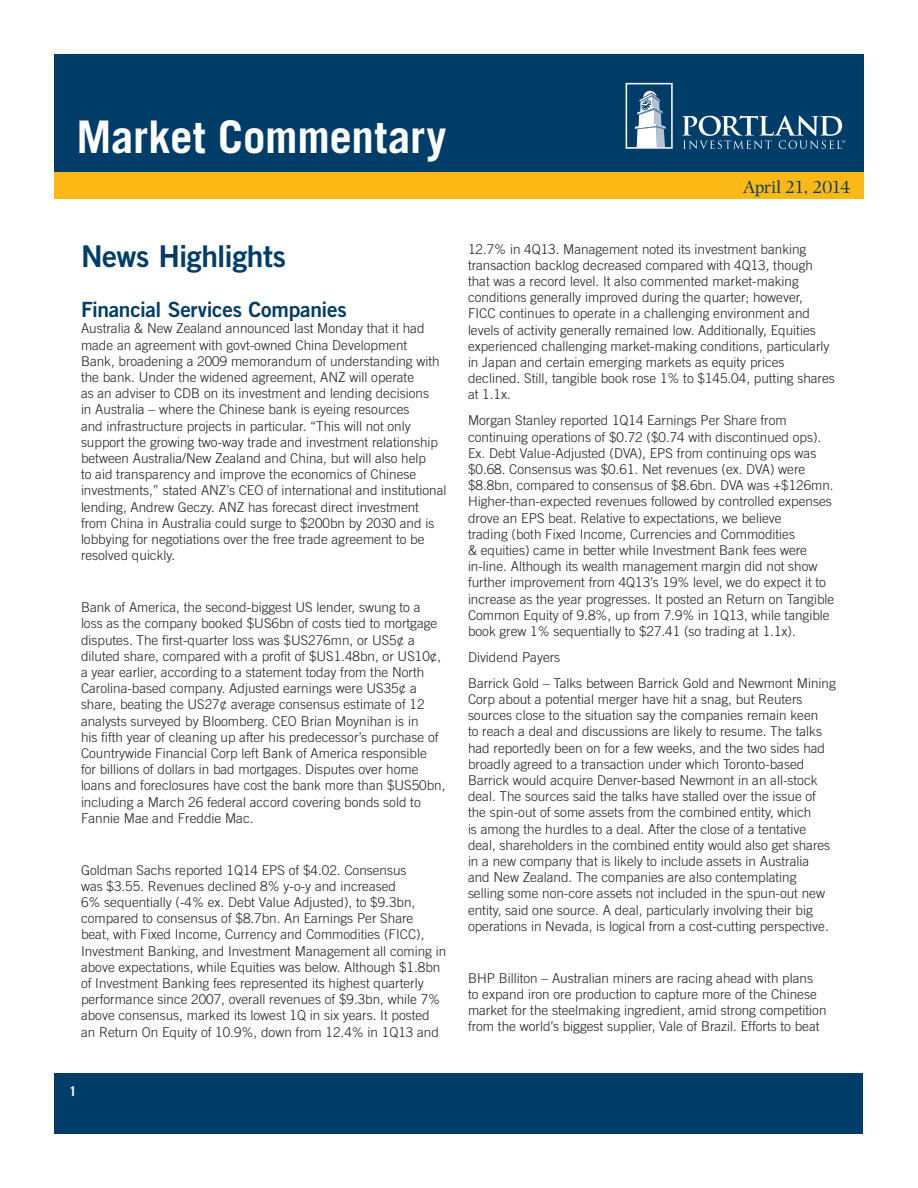
<style>
.page{position:relative;width:918px;height:1188px;background:#fff}
.page>*{position:absolute;margin:0;border:0;box-sizing:border-box;transform-origin:0 0}
.t1{font:700 45px "Trade Gothic";letter-spacing:-.005em;color:#fff}
.Article_-_Heading{font:30px "Trade Gothic Bold Two";letter-spacing:-.02em;color:#003e69}
.Article_-_Sub-head{font:21px "Trade Gothic Bold Two";letter-spacing:-.015em;color:#003e69}
.t2{font:18px "Photina";letter-spacing:-.02em;color:#003e69}
.Article_-_Body{font:300 13.5px/16.2px "Trade Gothic";color:#231f20}
.t3{font:700 13.5px "Trade Gothic";color:#fff}
</style>
<div class="page">
<div style="left:54px;top:54px;width:810px;height:142px;background:#003e69"></div>
<svg style="left:626px;top:83px;width:47px;height:66px"></svg>
<svg style="left:682px;top:115px;width:163px;height:34px"></svg>
<div style="left:55px;top:1073px;width:808px;height:60px;background:#003e69"></div>
<div style="left:54px;top:172px;width:810px;height:28px;background:#fcb814"></div>
<h1 class="t1" style="left:76px;top:109px;width:371px">Market Commentary</h1>
<p class="Article_-_Heading" style="left:81px;top:238px;width:207px">News Highlights</p>
<p class="Article_-_Sub-head" style="left:81px;top:297px;width:267px">Financial Services Companies</p>
<p class="Article_-_Body" style="left:81px;top:320px;width:367px">Australia &amp; New Zealand announced last Monday that it had made an agreement with govt-owned China Development<br>Bank, broadening a 2009 memorandum of understanding with the bank. Under the widened agreement, ANZ will operate<br>as an adviser to CDB on its investment and lending decisions<br>in Australia – where the Chinese bank is eyeing resources<br>and infrastructure projects in particular. “This will not only support the growing two-way trade and investment relationship between Australia/New Zealand and China, but will also help<br>to aid transparency and improve the economics of Chinese investments,” stated ANZ’s CEO of international and institutional lending, Andrew Geczy. ANZ has forecast direct investment from China in Australia could surge to $200bn by 2030 and is lobbying for negotiations over the free trade agreement to be resolved quickly.</p>
<p class="Article_-_Body" style="left:81px;top:599px;width:366px">Bank of America, the second-biggest US lender, swung to a loss as the company booked $US6bn of costs tied to mortgage disputes. The first-quarter loss was $US276mn, or US5¢ a diluted share, compared with a profit of $US1.48bn, or US10¢, a year earlier, according to a statement today from the North Carolina-based company. Adjusted earnings were US35¢ a share, beating the US27¢ average consensus estimate of 12 analysts surveyed by Bloomberg. CEO Brian Moynihan is in<br>his fifth year of cleaning up after his predecessor’s purchase of Countrywide Financial Corp left Bank of America responsible<br>for billions of dollars in bad mortgages. Disputes over home loans and foreclosures have cost the bank more than $US50bn, including a March 26 federal accord covering bonds sold to Fannie Mae and Freddie Mac.</p>
<p class="Article_-_Body" style="left:81px;top:862px;width:367px">Goldman Sachs reported 1Q14 EPS of $4.02. Consensus<br>was $3.55. Revenues declined 8% y-o-y and increased<br>6% sequentially (-4% ex. Debt Value Adjusted), to $9.3bn, compared to consensus of $8.7bn. An Earnings Per Share<br>beat, with Fixed Income, Currency and Commodities (FICC), Investment Banking, and Investment Management all coming in above expectations, while Equities was below. Although $1.8bn of Investment Banking fees represented its highest quarterly performance since 2007, overall revenues of $9.3bn, while 7% above consensus, marked its lowest 1Q in six years. It posted an Return On Equity of 10.9%, down from 12.4% in 1Q13 and</p>
<p class="t3" style="left:69px;top:1083px;width:9px">1</p>
<p class="t2" style="left:743px;top:177px;width:109px">April 21, 2014</p>
<p class="Article_-_Body" style="left:468px;top:241px;width:368px">12.7% in 4Q13. Management noted its investment banking transaction backlog decreased compared with 4Q13, though that was a record level. It also commented market-making conditions generally improved during the quarter; however,<br>FICC continues to operate in a challenging environment and levels of activity generally remained low. Additionally, Equities experienced challenging market-making conditions, particularly in Japan and certain emerging markets as equity prices declined. Still, tangible book rose 1% to $145.04, putting shares at 1.1x.</p>
<p class="Article_-_Body" style="left:468px;top:412px;width:368px">Morgan Stanley reported 1Q14 Earnings Per Share from continuing operations of $0.72 ($0.74 with discontinued ops).<br>Ex. Debt Value-Adjusted (DVA), EPS from continuing ops was $0.68. Consensus was $0.61. Net revenues (ex. DVA) were $8.8bn, compared to consensus of $8.6bn. DVA was +$126mn.<br>Higher-than-expected revenues followed by controlled expenses drove an EPS beat. Relative to expectations, we believe<br>trading (both Fixed Income, Currencies and Commodities<br>&amp; equities) came in better while Investment Bank fees were in-line. Although its wealth management margin did not show further improvement from 4Q13’s 19% level, we do expect it to increase as the year progresses. It posted an Return on Tangible Common Equity of 9.8%, up from 7.9% in 1Q13, while tangible book grew 1% sequentially to $27.41 (so trading at 1.1x).</p>
<p class="Article_-_Body" style="left:468px;top:649px;width:94px">Dividend Payers</p>
<p class="Article_-_Body" style="left:468px;top:675px;width:369px">Barrick Gold – Talks between Barrick Gold and Newmont Mining Corp about a potential merger have hit a snag, but Reuters sources close to the situation say the companies remain keen<br>to reach a deal and discussions are likely to resume. The talks had reportedly been on for a few weeks, and the two sides had broadly agreed to a transaction under which Toronto-based Barrick would acquire Denver-based Newmont in an all-stock deal. The sources said the talks have stalled over the issue of the spin-out of some assets from the combined entity, which<br>is among the hurdles to a deal. After the close of a tentative deal, shareholders in the combined entity would also get shares in a new company that is likely to include assets in Australia<br>and New Zealand. The companies are also contemplating selling some non-core assets not included in the spun-out new entity, said one source. A deal, particularly involving their big operations in Nevada, is logical from a cost-cutting perspective.</p>
<p class="Article_-_Body" style="left:468px;top:970px;width:360px">BHP Billiton – Australian miners are racing ahead with plans to expand iron ore production to capture more of the Chinese market for the steelmaking ingredient, amid strong competition from the world’s biggest supplier, Vale of Brazil. Efforts to beat</p>
</div>
